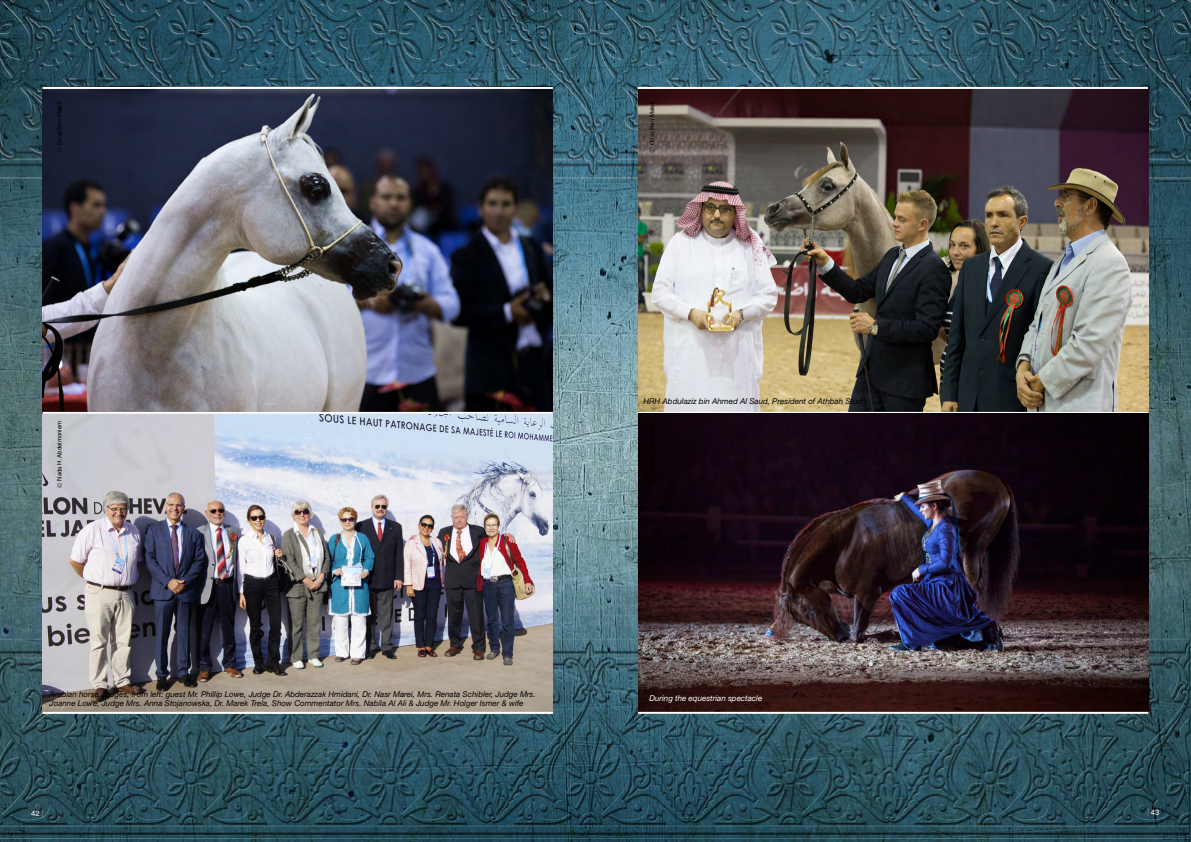
<style>
.page{position:relative;width:1191px;height:842px;background:#fff}
.page>*{position:absolute;margin:0;border:0;box-sizing:border-box;transform-origin:0 0}
.t1{font:italic 8px/9.6px "Helvetica Neue";color:#000}
.t2{font:italic 8px "Helvetica Neue";color:#fff}
.t3{font:7.6px "Helvetica";color:#fff}
.t4{font:6px "Helvetica";color:#000}
</style>
<div class="page">
<img style="left:0;top:0;width:1191px;height:842px">
<img style="left:43px;top:89px;width:510px;height:623px">
<img style="left:638px;top:89px;width:510px;height:323px">
<hr style="left:637px;top:412px;width:511px;height:2px;background:#fff">
<img style="left:638px;top:414px;width:510px;height:298px">
<hr style="left:43px;top:412px;width:510px;height:2px;background:#fff">
<hr style="left:638px;top:712px;width:510px;height:2px;background:#fff">
<hr style="left:637px;top:87px;width:511px;height:2px;background:#fff">
<hr style="left:43px;top:87px;width:510px;height:2px;background:#fff">
<hr style="left:43px;top:712px;width:510px;height:2px;background:#fff">
<svg style="left:57px;top:147px;width:5px;height:5px"></svg>
<svg style="left:649px;top:147px;width:5px;height:5px"></svg>
<svg style="left:649px;top:478px;width:5px;height:5px"></svg>
<svg style="left:57px;top:483px;width:5px;height:5px"></svg>
<p class="t4" style="left:56px;top:145px;width:45px;rotate:-90deg">Driss Ben Malek</p>
<p class="t4" style="left:648px;top:145px;width:45px;rotate:-90deg">Driss Ben Malek</p>
<p class="t4" style="left:56px;top:481px;width:61px;rotate:-90deg">Nada H. Abdelmoniem</p>
<p class="t1" style="left:50px;top:689px;width:487px">Arabian horse Judges, from left: guest Mr. Phillip Lowe, Judge Dr. Abderazzak Hmidani, Dr. Nasr Marei, Mrs. Renata Schibler, Judge Mrs.<br>Joanne Lowe, Judge Mrs. Anna Stojanowska, Dr. Marek Trela, Show Commentator Mrs. Nabila Al Ali &amp; Judge Mr. Holger Ismer &amp; wife</p>
<p class="t1" style="left:643px;top:396px;width:220px">HRH Abdulaziz bin Ahmed Al Saud, President of Athbah Stud</p>
<p class="t2" style="left:649px;top:693px;width:114px">During the equestrian spectacle</p>
<p class="t3" style="left:31px;top:809px;width:10px">42</p>
<p class="t3" style="left:1150px;top:808px;width:10px">43</p>
</div>
